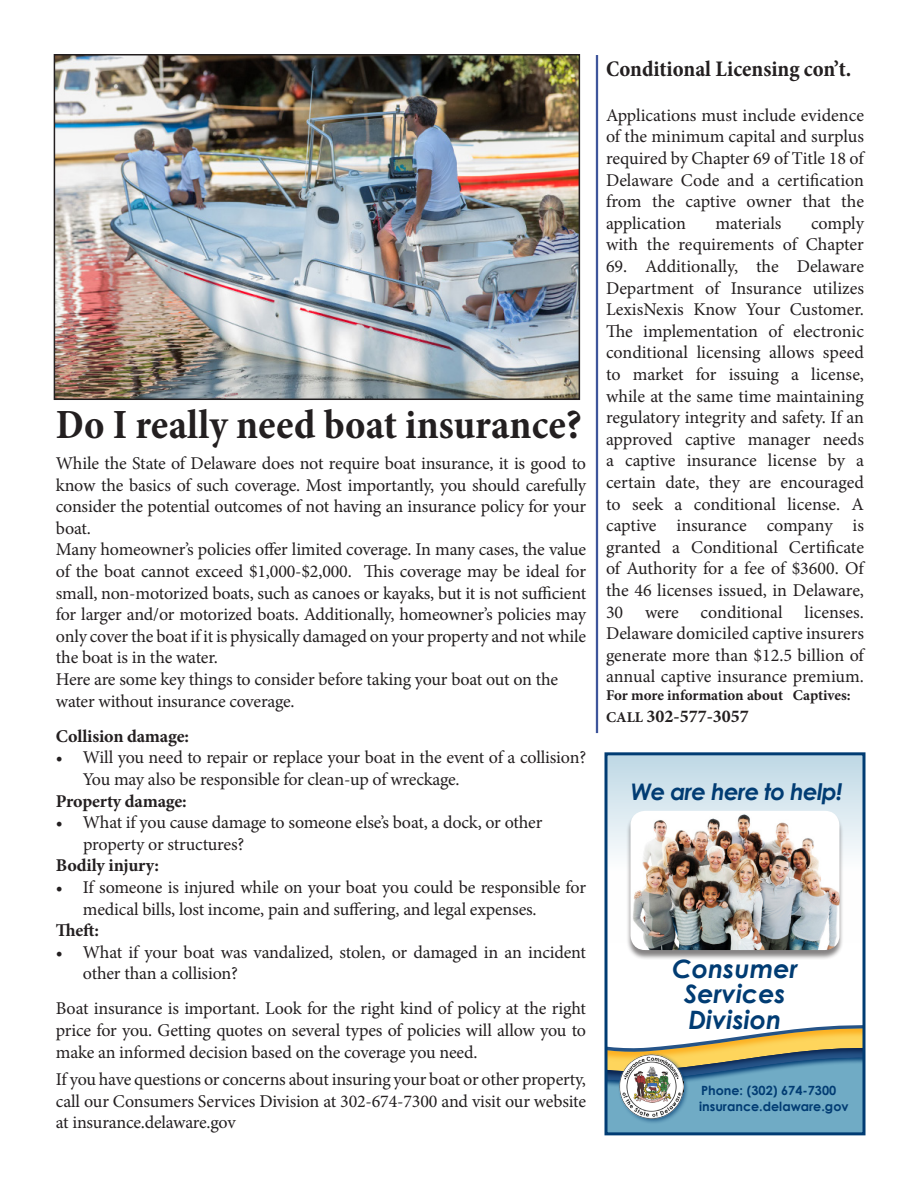
<style>
.page{position:relative;width:918px;height:1188px;background:#fff}
.page>*{position:absolute;margin:0;border:0;box-sizing:border-box;transform-origin:0 0}
.t1{font:700 condensed 42px "Minion Pro";color:#231f20}
.t2{font:italic 700 25.35px/25.3px "Century Gothic";color:#013c73;text-align:center}
.t3{font:italic 700 22.8px "Century Gothic";letter-spacing:-.03em;color:#013c73}
.t4{font:700 condensed 22.5px "Minion Pro";color:#231f20}
.t5{font:18px/21.6px "Minion Pro";letter-spacing:-.01em;color:#231f20;text-align:justify}
.t6{font:700 18px "Minion Pro";letter-spacing:-.01em;color:#231f20}
.t7{font:700 15px "Minion Pro";letter-spacing:-.005em;color:#231f20}
.t8{font:700 12.75px/15.3px "Century Gothic";color:#013c73}
.s1{font-size:15px}
</style>
<div class="page">
<img style="left:57px;top:57px;width:520px;height:340px">
<div style="left:54px;top:54px;width:526px;height:346px;border:2px solid #231f20"></div>
<hr style="left:597px;top:55px;width:1px;height:678px;background:#253f8e">
<hr style="left:596px;top:55px;width:1px;height:678px;background:#253f8e">
<div style="left:606px;top:754px;width:256px;height:189px;background:linear-gradient(to bottom,#c7dde8,#fff)"></div>
<div style="left:608px;top:1086px;width:254px;height:45px;background:#70abc5"></div>
<svg style="left:608px;top:1025px;width:254px;height:61px"></svg>
<div style="left:617px;top:1052px;width:72px;height:73px;background:#013c73;opacity:.75"></div>
<img style="left:620px;top:1055px;width:63px;height:63px">
<div style="left:626px;top:812px;width:218px;height:148px;background:#231f20;opacity:.55"></div>
<img style="left:630px;top:811px;width:210px;height:139px">
<div style="left:604px;top:752px;width:262px;height:383px;border:3px solid #013c73"></div>
<p class="t1" style="left:56px;top:395px;width:528px">Do I really need boat insurance?</p>
<p class="t5" style="left:56px;top:453px;width:532px">While the State of Delaware does not require boat insurance, it is good to know the basics of such coverage. Most importantly, you should carefully consider the potential outcomes of not having an insurance policy for your boat.</p>
<p class="t5" style="left:56px;top:539px;width:532px">Many homeowner’s policies offer limited coverage. In many cases, the value of the boat cannot exceed $1,000-$2,000. This coverage may be ideal for small, non-motorized boats, such as canoes or kayaks, but it is not sufficient for larger and/or motorized boats. Additionally, homeowner’s policies may only cover the boat if it is physically damaged on your property and not while the boat is in the water.</p>
<p class="t5" style="left:56px;top:669px;width:504px">Here are some key things to consider before taking your boat out on the</p>
<p class="t5" style="left:56px;top:690px;width:240px">water without insurance coverage.</p>
<p class="t6" style="left:56px;top:723px;width:135px">Collision damage:</p>
<p class="t5" style="left:83px;top:747px;width:505px;text-indent:-27px">• Will you need to repair or replace your boat in the event of a collision?<br>You may also be responsible for clean-up of wreckage.</p>
<p class="t6" style="left:56px;top:788px;width:132px">Property damage:</p>
<p class="t5" style="left:56px;top:812px;width:488px">• What if you cause damage to someone else’s boat, a dock, or other</p>
<p class="t5" style="left:83px;top:833px;width:163px">property or structures?</p>
<p class="t6" style="left:56px;top:853px;width:105px">Bodily injury:</p>
<p class="t5" style="left:83px;top:876px;width:505px;text-indent:-27px">• If someone is injured while on your boat you could be responsible for medical bills, lost income, pain and suffering, and legal expenses.</p>
<p class="t6" style="left:56px;top:918px;width:45px">Theft:</p>
<p class="t5" style="left:83px;top:941px;width:505px;text-indent:-27px">• What if your boat was vandalized, stolen, or damaged in an incident other than a collision?</p>
<p class="t5" style="left:56px;top:998px;width:532px">Boat insurance is important. Look for the right kind of policy at the right price for you. Getting quotes on several types of policies will allow you to make an informed decision based on the coverage you need.</p>
<p class="t5" style="left:56px;top:1069px;width:532px">If you have questions or concerns about insuring your boat or other property, call our Consumers Services Division at 302-674-7300 and visit our website at insurance.delaware.gov</p>
<p class="t4" style="left:606px;top:54px;width:247px">Conditional Licensing con’t.</p>
<p class="t5" style="left:606px;top:104px;width:260px">Applications must include evidence of the minimum capital and surplus required by Chapter 69 of Title 18 of Delaware Code and a certification from the captive owner that the application</p>
<p class="t5" style="left:606px;top:212px;width:260px;text-align:right">comply<br>with the requirements of Chapter</p>
<p class="t5" style="left:606px;top:256px;width:259px">69. Additionally, the Delaware Department of Insurance utilizes LexisNexis Know Your Customer.</p>
<p class="t5" style="left:606px;top:320px;width:260px">The implementation of electronic conditional licensing allows speed to market for issuing a license, while at the same time maintaining regulatory integrity and safety. If an approved captive manager needs a captive insurance license by a certain date, they are encouraged to seek a conditional license. A captive insurance company is granted a Conditional Certificate of Authority for a fee of $3600. Of the 46 licenses issued, in Delaware, 30 were conditional licenses.<br>Delaware domiciled captive insurers generate more than $12.5 billion of annual captive insurance premium.</p>
<p class="t7" style="left:606px;top:685px;width:246px">For more information about Captives:</p>
<p class="t6" style="left:606px;top:704px;width:144px"><span class="s1">CALL</span> 302-577-3057</p>
<p class="t5" style="left:715px;top:212px;width:68px">materials</p>
<p class="t3" style="left:631px;top:774px;width:213px">We are here to help!</p>
<p class="t2" style="left:672px;top:955px;width:127px">Consumer<br>Services<br>Division</p>
<p class="t8" style="left:699px;top:1083px;width:151px">Phone: (302) 674-7300 insurance.delaware.gov</p>
</div>
